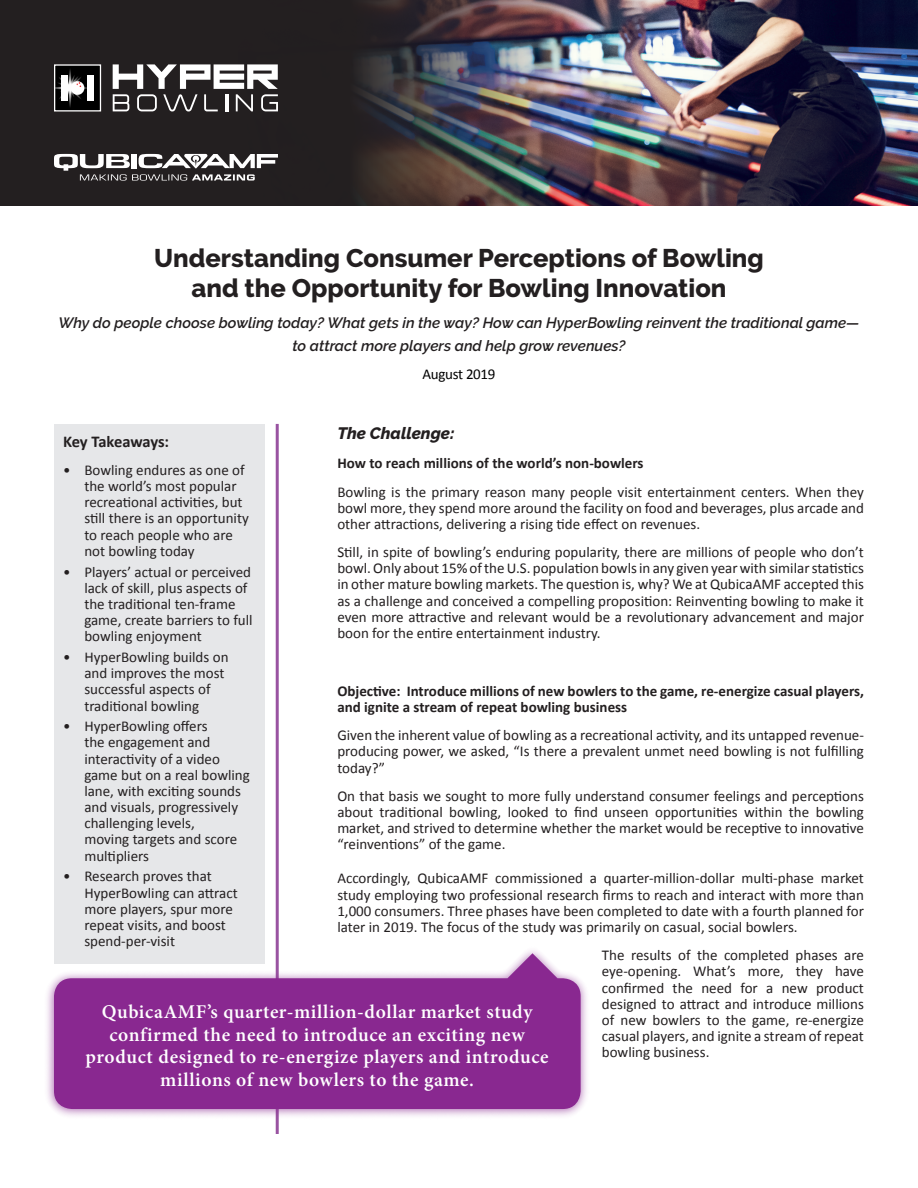
<style>
.page{position:relative;width:918px;height:1188px;background:#fff}
.page>*{position:absolute;margin:0;border:0;box-sizing:border-box;transform-origin:0 0}
.t1{font:800 25.5px/30px "Raleway";color:#231f20;text-align:center}
.t2{font:600 19.5px/22.5px "Minion Pro";letter-spacing:.03em;color:#fff;text-align:center}
.t3{font:italic 800 16.5px "Raleway";color:#231f20}
.t4{font:700 16.5px "Calibri";letter-spacing:-.01em;color:#231f20}
.t5{font:15px/16.2px "Calibri";color:#231f20;text-align:justify}
.t6{font:700 15px/16.2px "Calibri";color:#231f20}
.t7{font:italic 600 15px/22.5px "Raleway";color:#231f20;text-align:center}
.t8{font:15px "Calibri";letter-spacing:-.02em;color:#000001}
</style>
<div class="page">
<hr style="left:276px;top:424px;width:3px;height:710px;background:#9953a1">
<svg style="left:47px;top:712px;width:540px;height:422px"></svg>
<svg style="left:54px;top:953px;width:527px;height:156px;background:#97439d"></svg>
<div style="left:0;top:0;width:918px;height:206px;background:#231f20"></div>
<svg style="left:54px;top:154px;width:184px;height:27px"></svg>
<svg style="left:113px;top:64px;width:125px;height:48px"></svg>
<div style="left:54px;top:64px;width:47px;height:48px;background:#000;border:1px solid #fff"></div>
<div style="left:87px;top:75px;width:6px;height:25px;background:#fff"></div>
<img style="left:54px;top:67px;width:38px;height:43px">
<img style="left:238px;top:0;width:680px;height:206px">
<div style="left:54px;top:424px;width:211px;height:540px;background:#e6e7e9"></div>
<h1 class="t1" style="left:154px;top:243px;width:611px">Understanding Consumer Perceptions of Bowling and the Opportunity for Bowling Innovation</h1>
<p class="t7" style="left:58px;top:312px;width:803px">Why do people choose bowling today? What gets in the way? How can HyperBowling reinvent the traditional game— to attract more players and help grow revenues?</p>
<p class="t8" style="left:422px;top:364px;width:75px">August 2019</p>
<p class="t3" style="left:337px;top:424px;width:119px">The Challenge:</p>
<p class="t6" style="left:337px;top:455px;width:308px">How to reach millions of the world’s non-bowlers</p>
<p class="t5" style="left:337px;top:483px;width:528px">Bowling is the primary reason many people visit entertainment centers. When they bowl more, they spend more around the facility on food and beverages, plus arcade and other attractions, delivering a rising tide effect on revenues.</p>
<p class="t5" style="left:337px;top:543px;width:528px">Still, in spite of bowling’s enduring popularity, there are millions of people who don’t bowl. Only about 15% of the U.S. population bowls in any given year with similar statistics in other mature bowling markets. The question is, why? We at QubicaAMF accepted this as a challenge and conceived a compelling proposition: Reinventing bowling to make it even more attractive and relevant would be a revolutionary advancement and major boon for the entire entertainment industry.</p>
<p class="t4" style="left:63px;top:430px;width:108px">Key Takeaways:</p>
<p class="t5" style="left:84px;top:461px;width:166px;text-align:left;text-indent:-21px">• Bowling endures as one of the world’s most popular recreational activities, but still there is an opportunity to reach people who are not bowling today</p>
<p class="t5" style="left:84px;top:563px;width:170px;text-align:left;text-indent:-21px">• Players’ actual or perceived lack of skill, plus aspects of the traditional ten-frame game, create barriers to full bowling enjoyment</p>
<p class="t5" style="left:84px;top:648px;width:146px;text-align:left;text-indent:-21px">• HyperBowling builds on and improves the most successful aspects of traditional bowling</p>
<p class="t5" style="left:84px;top:717px;width:167px;text-align:left;text-indent:-21px">• HyperBowling offers<br>the engagement and interactivity of a video game but on a real bowling lane, with exciting sounds and visuals, progressively challenging levels,<br>moving targets and score multipliers</p>
<p class="t5" style="left:84px;top:868px;width:155px;text-align:left;text-indent:-21px">• Research proves that<br>HyperBowling can attract more players, spur more repeat visits, and boost spend-per-visit</p>
<p class="t6" style="left:337px;top:682px;width:528px">Objective: Introduce millions of new bowlers to the game, re-energize casual players, and ignite a stream of repeat bowling business</p>
<p class="t5" style="left:337px;top:726px;width:528px">Given the inherent value of bowling as a recreational activity, and its untapped revenue&shy;producing power, we asked, “Is there a prevalent unmet need bowling is not fulfilling today?”</p>
<p class="t5" style="left:337px;top:787px;width:528px">On that basis we sought to more fully understand consumer feelings and perceptions about traditional bowling, looked to find unseen opportunities within the bowling market, and strived to determine whether the market would be receptive to innovative “reinventions” of the game.</p>
<p class="t5" style="left:337px;top:870px;width:528px">Accordingly, QubicaAMF commissioned a quarter-million-dollar multi-phase market study employing two professional research firms to reach and interact with more than 1,000 consumers. Three phases have been completed to date with a fourth planned for later in 2019. The focus of the study was primarily on casual, social bowlers.</p>
<p class="t5" style="left:602px;top:946px;width:264px">The results of the completed phases are eye-opening. What’s more, they have confirmed the need for a new product designed to attract and introduce millions of new bowlers to the game, re-energize casual players, and ignite a stream of repeat bowling business.</p>
<h2 class="t2" style="left:86px;top:1001px;width:465px">QubicaAMF’s quarter-million-dollar market study confirmed the need to introduce an exciting new product designed to re-energize players and introduce millions of new bowlers to the game.</h2>
</div>
